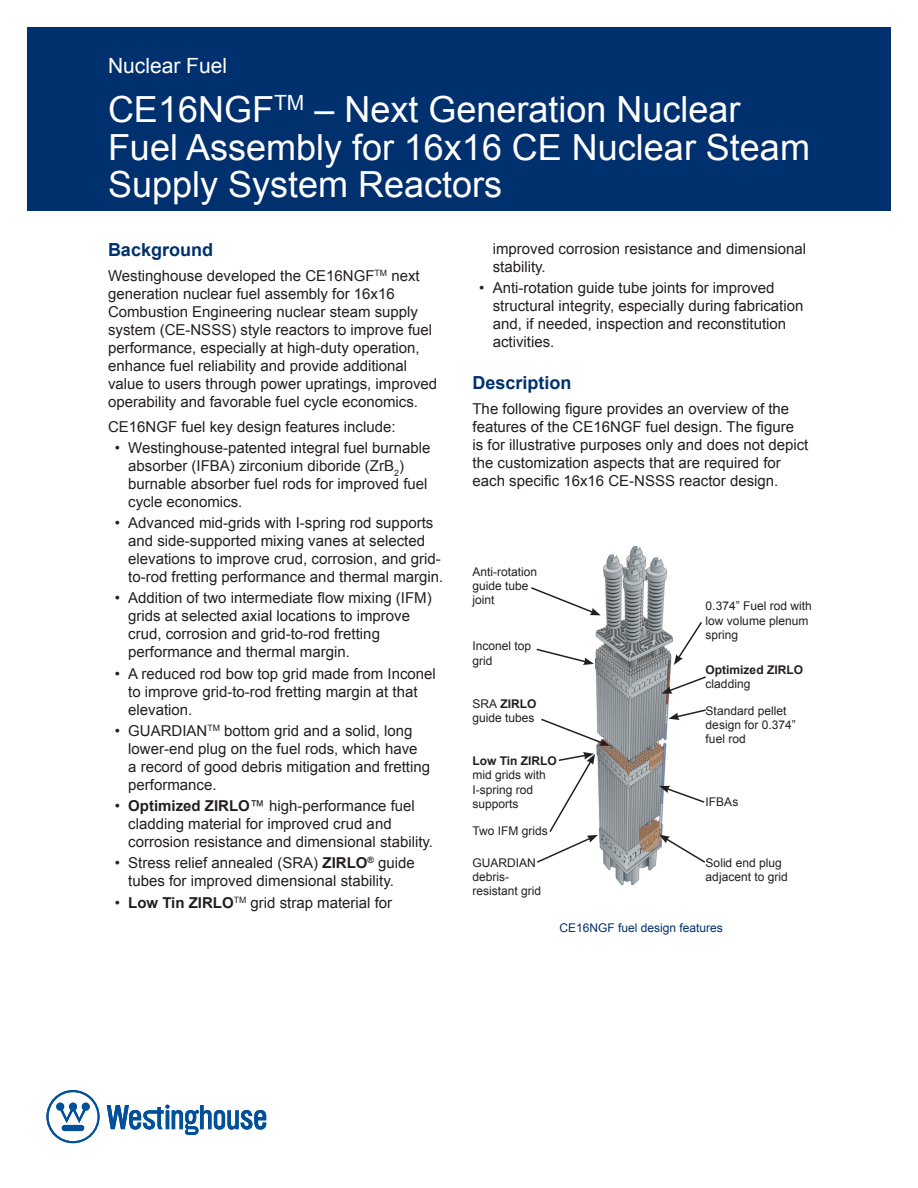
<style>
.page{position:relative;width:918px;height:1188px;background:#fff}
.page>*{position:absolute;margin:0;border:0;box-sizing:border-box;transform-origin:0 0}
.t1{font:36px/37.5px "Arial";color:#fff}
.Cost_Center{font:21px "Arial";color:#fff}
.Section_Title{font:700 18px "Arial";color:#00306d}
.Body_Copy{font:15px/18px "Arial";color:#231f20}
.Callouts{font:12px/14.4px "Arial";color:#231f20}
.t2{font:12px "Arial";color:#00306d}
.Callouts-2{font:700 12px/14.4px "Arial";color:#231f20}
.s1{font-weight:700}
.s2{font-weight:400}
</style>
<div class="page">
<div style="left:27px;top:27px;width:864px;height:184px;background:#00306d"></div>
<svg style="left:46px;top:1090px;width:54px;height:53px"></svg>
<svg style="left:107px;top:1105px;width:159px;height:30px"></svg>
<img style="left:595px;top:546px;width:78px;height:338px">
<svg style="left:531px;top:586px;width:70px;height:29px"></svg>
<svg style="left:536px;top:648px;width:58px;height:17px"></svg>
<svg style="left:541px;top:717px;width:69px;height:29px"></svg>
<svg style="left:659px;top:835px;width:46px;height:29px"></svg>
<svg style="left:659px;top:786px;width:46px;height:18px"></svg>
<svg style="left:669px;top:708px;width:37px;height:12px"></svg>
<svg style="left:662px;top:675px;width:44px;height:19px"></svg>
<svg style="left:674px;top:622px;width:28px;height:43px"></svg>
<svg style="left:537px;top:752px;width:61px;height:112px"></svg>
<p class="Cost_Center" style="left:108px;top:52px;width:121px">Nuclear Fuel</p>
<p class="t1" style="left:108px;top:91px;width:703px">CE16NGF<sup>TM</sup> – Next Generation Nuclear<br>Fuel Assembly for 16x16 CE Nuclear Steam<br>Supply System Reactors</p>
<p class="Section_Title" style="left:108px;top:238px;width:107px">Background</p>
<p class="Body_Copy" style="left:108px;top:267px;width:331px">Westinghouse developed the CE16NGF<sup>TM</sup> next generation nuclear fuel assembly for 16x16<br>Combustion Engineering nuclear steam supply system (CE-NSSS) style reactors to improve fuel performance, especially at high-duty operation, enhance fuel reliability and provide additional value to users through power upratings, improved operability and favorable fuel cycle economics.</p>
<p class="Body_Copy" style="left:108px;top:417px;width:289px">CE16NGF fuel key design features include:</p>
<p class="Body_Copy" style="left:128px;top:439px;width:304px;text-indent:-14px">• Westinghouse-patented integral fuel burnable absorber (IFBA) zirconium diboride (ZrB<sub>2</sub>) burnable absorber fuel rods for improved fuel cycle economics.</p>
<p class="Body_Copy" style="left:128px;top:514px;width:317px;text-indent:-14px">• Advanced mid-grids with I-spring rod supports and side-supported mixing vanes at selected elevations to improve crud, corrosion, and grid&shy;to-rod fretting performance and thermal margin.</p>
<p class="Body_Copy" style="left:128px;top:589px;width:305px;text-indent:-14px">• Addition of two intermediate flow mixing (IFM) grids at selected axial locations to improve crud, corrosion and grid-to-rod fretting performance and thermal margin.</p>
<p class="Body_Copy" style="left:128px;top:664px;width:309px;text-indent:-14px">• A reduced rod bow top grid made from Inconel to improve grid-to-rod fretting margin at that elevation.</p>
<p class="Body_Copy" style="left:128px;top:722px;width:303px;text-indent:-14px">• GUARDIAN<sup>TM</sup> bottom grid and a solid, long lower-end plug on the fuel rods, which have<br>a record of good debris mitigation and fretting performance.</p>
<p class="Body_Copy" style="left:128px;top:797px;width:306px;text-indent:-14px">• <span class="s1">Optimized ZIRLO</span>™ high-performance fuel cladding material for improved crud and corrosion resistance and dimensional stability.</p>
<p class="Body_Copy" style="left:115px;top:854px;width:302px;text-align:center">• Stress relief annealed (SRA) <span class="s1">ZIRLO</span><sup>®</sup> guide tubes for improved dimensional stability.</p>
<p class="Body_Copy" style="left:115px;top:893px;width:279px">• <span class="s1">Low Tin ZIRLO</span><sup>TM</sup> grid strap material for</p>
<p class="Body_Copy" style="left:493px;top:240px;width:315px">improved corrosion resistance and dimensional stability.</p>
<p class="Body_Copy" style="left:493px;top:279px;width:312px;text-indent:-14px">• Anti-rotation guide tube joints for improved structural integrity, especially during fabrication and, if needed, inspection and reconstitution activities.</p>
<p class="Section_Title" style="left:472px;top:371px;width:101px">Description</p>
<p class="Body_Copy" style="left:472px;top:400px;width:337px">The following figure provides an overview of the features of the CE16NGF fuel design. The figure is for illustrative purposes only and does not depict the customization aspects that are required for each specific 16x16 CE-NSSS reactor design.</p>
<p class="Callouts" style="left:472px;top:564px;width:66px">Anti-rotation guide tube joint</p>
<p class="Callouts" style="left:472px;top:639px;width:60px">Inconel top grid</p>
<p class="Callouts" style="left:472px;top:696px;width:66px">SRA <span class="s1">ZIRLO </span>guide tubes</p>
<p class="Callouts" style="left:472px;top:754px;width:86px"><span class="s1">Low Tin ZIRLO </span>mid grids with<br>I-spring rod supports</p>
<p class="Callouts" style="left:472px;top:824px;width:77px">Two IFM grids</p>
<p class="Callouts" style="left:472px;top:855px;width:70px">GUARDIAN debris&shy;resistant grid</p>
<p class="Callouts" style="left:706px;top:599px;width:108px">0.374” Fuel rod with low volume plenum spring</p>
<p class="Callouts-2" style="left:706px;top:663px;width:99px">Optimized ZIRLO <span class="s2">cladding</span></p>
<p class="Callouts" style="left:706px;top:703px;width:92px">Standard pellet design for 0.374” fuel rod</p>
<p class="Callouts" style="left:706px;top:795px;width:34px">IFBAs</p>
<p class="Callouts" style="left:706px;top:855px;width:84px">Solid end plug adjacent to grid</p>
<p class="t2" style="left:560px;top:920px;width:165px">CE16NGF fuel design features</p>
</div>
